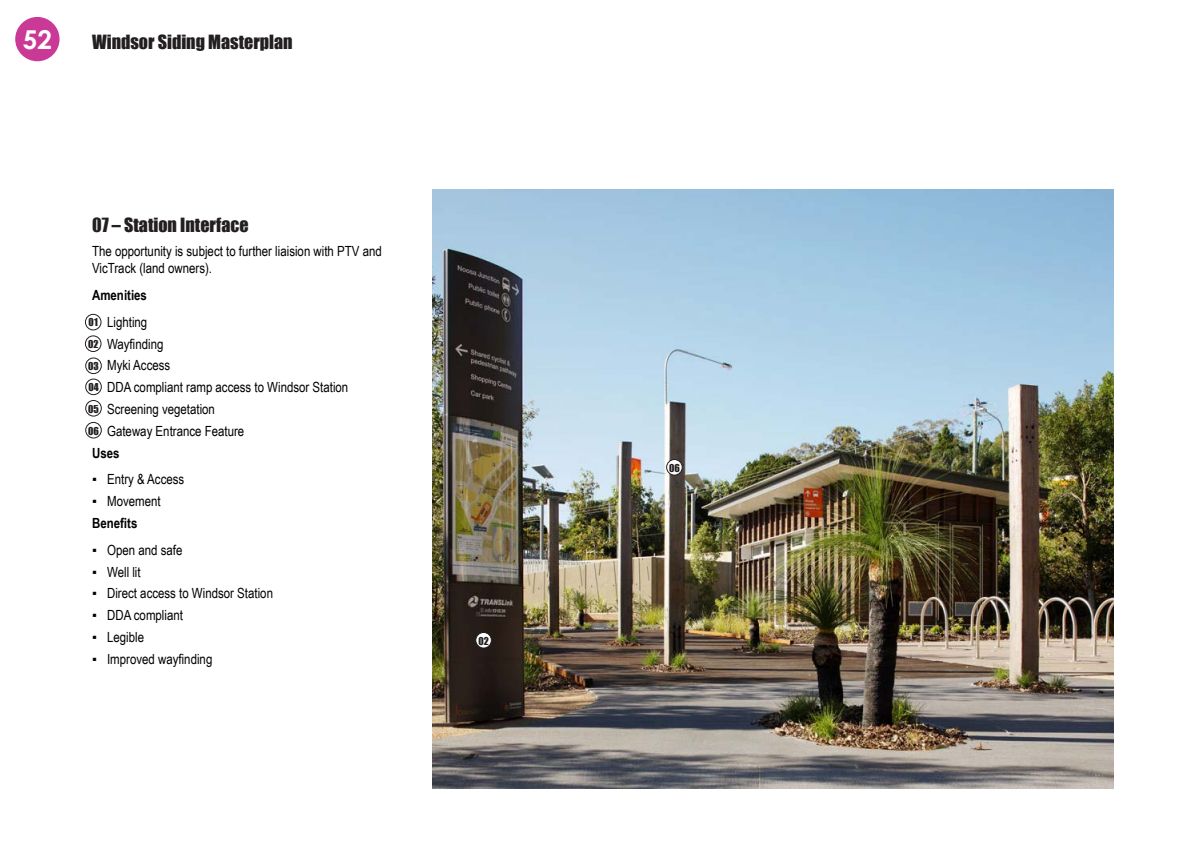
<style>
.page{position:relative;width:1191px;height:842px;background:#fff}
.page>*{position:absolute;margin:0;border:0;box-sizing:border-box;transform-origin:0 0}
.t1{font:700 26px "Century Gothic";color:#fff}
.Heading_3_Non-Conten{font:18px "Impact";color:#231f20}
.t2{font:14px/16.8px "Arial Narrow";color:#000}
.t3{font:700 14px "Arial Narrow";color:#000}
.Heading_2_Non-Conten{font:10px "Impact";color:#231f20}
</style>
<div class="page">
<img style="left:433px;top:189px;width:680px;height:599px">
<div style="left:85px;top:400px;width:17px;height:16px;border:1px solid #231f20;border-radius:50%"></div>
<div style="left:85px;top:422px;width:17px;height:16px;border:1px solid #231f20;border-radius:50%"></div>
<div style="left:666px;top:459px;width:16px;height:16px;background:#fff;border-radius:50%"></div>
<div style="left:666px;top:459px;width:16px;height:16px;border:1px solid #231f20;border-radius:50%"></div>
<div style="left:85px;top:314px;width:16px;height:16px;border:1px solid #231f20;border-radius:50%"></div>
<div style="left:85px;top:336px;width:16px;height:16px;border:1px solid #231f20;border-radius:50%"></div>
<div style="left:476px;top:632px;width:15px;height:16px;background:#fff;border-radius:50%"></div>
<div style="left:475px;top:632px;width:16px;height:16px;border:1px solid #231f20;border-radius:50%"></div>
<div style="left:85px;top:358px;width:17px;height:16px;border:1px solid #231f20;border-radius:50%"></div>
<div style="left:85px;top:379px;width:17px;height:16px;border:1px solid #231f20;border-radius:50%"></div>
<div style="left:15px;top:17px;width:45px;height:44px;background:#ca3995;border-radius:50%"></div>
<h1 class="t1" style="left:23px;top:20px;width:31px">52</h1>
<p class="Heading_3_Non-Conten" style="left:92px;top:28px;width:202px">Windsor Siding Masterplan</p>
<p class="Heading_3_Non-Conten" style="left:92px;top:211px;width:158px">07 – Station Interface</p>
<p class="t2" style="left:92px;top:243px;width:291px">The opportunity is subject to further liaision with PTV and<br>VicTrack (land owners).</p>
<p class="t3" style="left:92px;top:284px;width:56px">Amenities</p>
<p class="t2" style="left:92px;top:313px;width:57px">▪ Lighting</p>
<p class="t2" style="left:92px;top:335px;width:73px">▪ Wayfinding</p>
<p class="t2" style="left:92px;top:357px;width:80px">▪ Myki Access</p>
<p class="t2" style="left:92px;top:378px;width:258px">▪ DDA compliant ramp access to Windsor Station</p>
<p class="t2" style="left:92px;top:400px;width:124px">▪ Screening vegetation</p>
<p class="t2" style="left:92px;top:422px;width:154px">▪ Gateway Entrance Feature</p>
<p class="t3" style="left:92px;top:442px;width:29px">Uses</p>
<p class="t2" style="left:92px;top:471px;width:94px">▪ Entry &amp; Access</p>
<p class="t2" style="left:92px;top:492px;width:70px">▪ Movement</p>
<p class="t3" style="left:92px;top:512px;width:47px">Benefits</p>
<p class="t2" style="left:92px;top:541px;width:92px">▪ Open and safe</p>
<p class="t2" style="left:92px;top:563px;width:50px">▪ Well lit</p>
<p class="t2" style="left:92px;top:585px;width:182px">▪ Direct access to Windsor Station</p>
<p class="t2" style="left:92px;top:606px;width:92px">▪ DDA compliant</p>
<p class="t2" style="left:92px;top:628px;width:54px">▪ Legible</p>
<p class="t2" style="left:92px;top:650px;width:122px">▪ Improved wayfinding</p>
<p class="Heading_2_Non-Conten" style="left:89px;top:315px;width:11px">01</p>
<p class="Heading_2_Non-Conten" style="left:88px;top:336px;width:12px">02</p>
<p class="Heading_2_Non-Conten" style="left:88px;top:358px;width:12px">03</p>
<p class="Heading_2_Non-Conten" style="left:88px;top:379px;width:12px">04</p>
<p class="Heading_2_Non-Conten" style="left:88px;top:401px;width:12px">05</p>
<p class="Heading_2_Non-Conten" style="left:88px;top:423px;width:12px">06</p>
<p class="Heading_2_Non-Conten" style="left:478px;top:633px;width:12px">02</p>
<p class="Heading_2_Non-Conten" style="left:669px;top:460px;width:12px">06</p>
</div>
